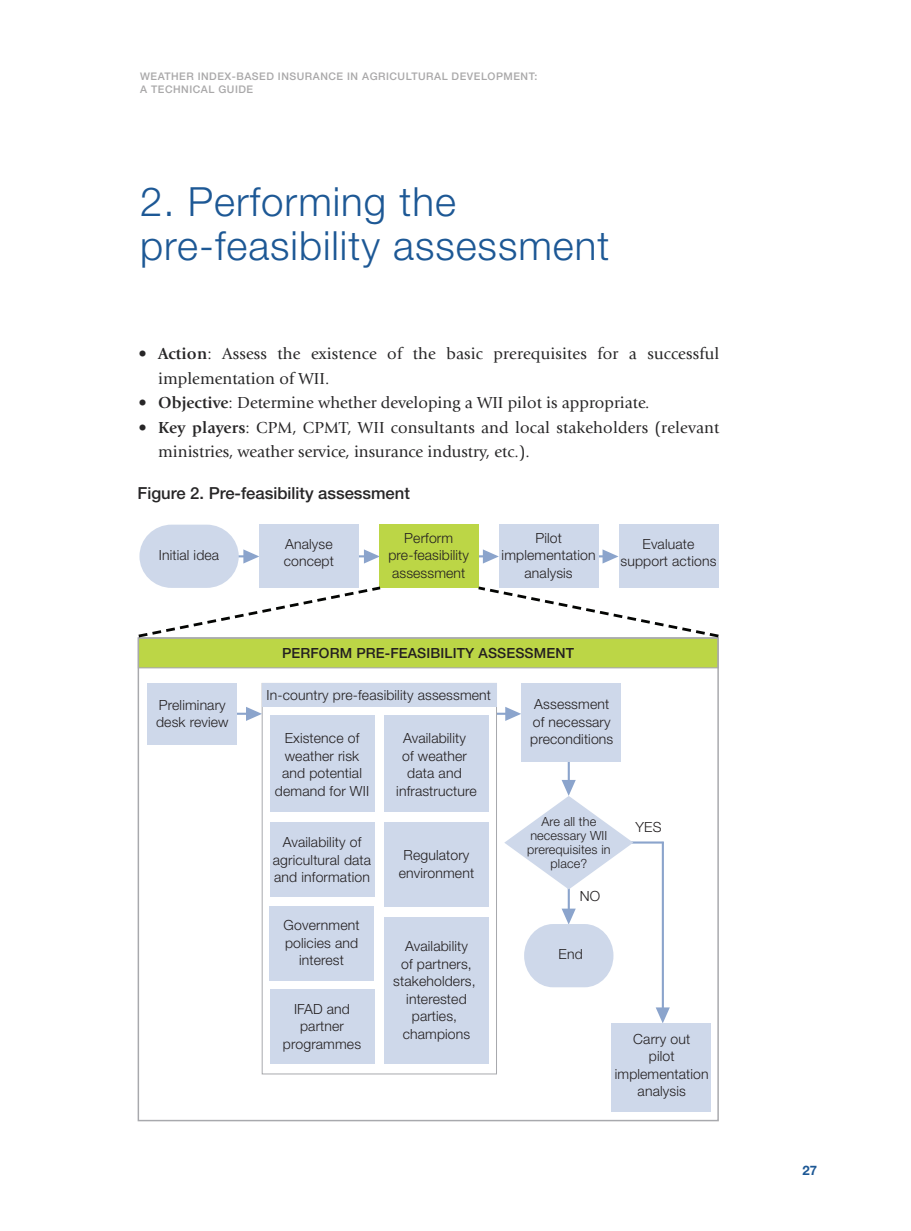
<style>
.page{position:relative;width:911px;height:1231px;background:#fff}
.page>*{position:absolute;margin:0;border:0;box-sizing:border-box;transform-origin:0 0}
.t1{font:300 40.25px/43.8px "Helvetica Neue";letter-spacing:.025em;color:#1d5895}
.t2{font:16.62px/24.5px "Giovanni";color:#272627}
.t3{font:500 16.62px "Helvetica Neue";color:#272627}
.t4{font:300 14px/17.5px "Helvetica Neue";letter-spacing:.01em;color:#231f20;text-align:center}
.t5{font:500 14px "Helvetica Neue";letter-spacing:.01em;color:#231f20}
.t6{font:700 13.12px "Helvetica Neue";color:#1d5895}
.t7{font:300 12.6px/14px "Helvetica Neue";letter-spacing:.01em;color:#231f20;text-align:center}
.t8{font:500 10.5px/12.6px "Helvetica Neue";letter-spacing:.05em;color:#a9a8a9}
.s1{font-weight:700}
</style>
<div class="page">
<svg style="left:505px;top:707px;width:16px;height:14px"></svg>
<hr style="left:416px;top:712px;width:99px;height:2px;background:#8ba4cc">
<hr style="left:564px;top:841px;width:99px;height:2px;background:#8ba4cc">
<div style="left:262px;top:683px;width:234px;height:390px;background:#fff"></div>
<div style="left:262px;top:683px;width:235px;height:391px;border:1px solid #a8a9ad"></div>
<svg style="left:246px;top:706px;width:16px;height:15px"></svg>
<hr style="left:157px;top:712px;width:99px;height:2px;background:#8ba4cc">
<svg style="left:561px;top:908px;width:14px;height:15px"></svg>
<hr style="left:567px;top:820px;width:2px;height:98px;background:#8ba4cc">
<svg style="left:655px;top:1007px;width:14px;height:16px"></svg>
<hr style="left:661px;top:841px;width:2px;height:176px;background:#8ba4cc">
<hr style="left:567px;top:691px;width:2px;height:98px;background:#8ba4cc">
<div style="left:524px;top:923px;width:89px;height:64px;background:#ced8ea;border-radius:30px"></div>
<svg style="left:504px;top:779px;width:129px;height:110px"></svg>
<div style="left:611px;top:1023px;width:100px;height:88px;background:#ced8ea"></div>
<div style="left:521px;top:682px;width:100px;height:79px;background:#ced8ea"></div>
<div style="left:147px;top:683px;width:90px;height:61px;background:#ced8ea"></div>
<div style="left:262px;top:683px;width:234px;height:23px;background:#ced8ea"></div>
<div style="left:270px;top:715px;width:104px;height:96px;background:#ced8ea"></div>
<div style="left:384px;top:715px;width:104px;height:96px;background:#ced8ea"></div>
<div style="left:270px;top:822px;width:104px;height:74px;background:#ced8ea"></div>
<div style="left:384px;top:822px;width:104px;height:84px;background:#ced8ea"></div>
<div style="left:269px;top:905px;width:105px;height:75px;background:#ced8ea"></div>
<div style="left:384px;top:917px;width:104px;height:146px;background:#ced8ea"></div>
<div style="left:270px;top:989px;width:104px;height:74px;background:#ced8ea"></div>
<svg style="left:243px;top:549px;width:16px;height:14px"></svg>
<hr style="left:175px;top:555px;width:78px;height:2px;background:#8ba4cc">
<svg style="left:364px;top:549px;width:15px;height:14px"></svg>
<hr style="left:296px;top:555px;width:78px;height:2px;background:#8ba4cc">
<svg style="left:483px;top:549px;width:15px;height:14px"></svg>
<hr style="left:415px;top:555px;width:78px;height:2px;background:#8ba4cc">
<svg style="left:602px;top:549px;width:16px;height:14px"></svg>
<hr style="left:534px;top:555px;width:78px;height:2px;background:#8ba4cc">
<div style="left:138px;top:637px;width:580px;height:30px;background:#bcd646"></div>
<div style="left:138px;top:637px;width:580px;height:31px;border:1px solid #a8a9ad"></div>
<div style="left:139px;top:524px;width:100px;height:64px;background:#ced8ea;border-radius:32px"></div>
<div style="left:259px;top:524px;width:99px;height:64px;background:#ced8ea"></div>
<div style="left:499px;top:524px;width:99px;height:64px;background:#ced8ea"></div>
<div style="left:379px;top:524px;width:99px;height:64px;background:#bcd646"></div>
<div style="left:618px;top:524px;width:100px;height:64px;background:#ced8ea"></div>
<svg style="left:138px;top:584px;width:245px;height:55px"></svg>
<svg style="left:475px;top:584px;width:243px;height:55px"></svg>
<p class="t8" style="left:140px;top:71px;width:399px">WEATHER INDEX-BASED INSURANCE IN AGRICULTURAL DEVELOPMENT:<br>A TECHNICAL GUIDE</p>
<h1 class="t1" style="left:140px;top:183px;width:470px">2. Performing the pre-feasibility assessment</h1>
<p class="t2" style="left:158px;top:342px;width:562px;text-indent:-20px">• <span class="s1">Action</span>: Assess the existence of the basic prerequisites for a successful implementation of WII.</p>
<p class="t2" style="left:138px;top:391px;width:512px">• <span class="s1">Objective</span>: Determine whether developing a WII pilot is appropriate.</p>
<p class="t2" style="left:158px;top:416px;width:562px;text-indent:-20px">• <span class="s1">Key players</span>: CPM, CPMT, WII consultants and local stakeholders (relevant ministries, weather service, insurance industry, etc.).</p>
<p class="t3" style="left:137px;top:487px;width:274px">Figure 2. Pre-feasibility assessment</p>
<p class="t4" style="left:159px;top:547px;width:62px">Initial idea</p>
<p class="t4" style="left:284px;top:536px;width:52px;text-align:left">Analyse concept</p>
<p class="t4" style="left:388px;top:530px;width:82px">Perform pre-feasibility assessment</p>
<p class="t4" style="left:620px;top:536px;width:97px">Evaluate support actions</p>
<p class="t4" style="left:501px;top:530px;width:95px">Pilot implementation analysis</p>
<p class="t4" style="left:156px;top:697px;width:74px;text-align:left">Preliminary desk review</p>
<p class="t5" style="left:282px;top:648px;width:293px">PERFORM PRE-FEASIBILITY ASSESSMENT</p>
<p class="t4" style="left:266px;top:687px;width:226px">In-country pre-feasibility assessment</p>
<p class="t4" style="left:275px;top:730px;width:96px">Existence of weather risk and potential demand for WII</p>
<p class="t4" style="left:396px;top:730px;width:82px">Availability<br>of weather data and infrastructure</p>
<p class="t4" style="left:273px;top:834px;width:100px">Availability of agricultural data and information</p>
<p class="t4" style="left:283px;top:917px;width:77px">Government policies and interest</p>
<p class="t4" style="left:283px;top:1001px;width:80px">IFAD and partner programmes</p>
<p class="t4" style="left:399px;top:847px;width:77px">Regulatory environment</p>
<p class="t4" style="left:393px;top:938px;width:84px">Availability<br>of partners, stakeholders, interested parties, champions</p>
<p class="t4" style="left:530px;top:696px;width:85px;text-align:left">Assessment of necessary preconditions</p>
<p class="t7" style="left:527px;top:815px;width:85px">Are all the necessary WII prerequisites in place?</p>
<p class="t4" style="left:579px;top:888px;width:22px">NO</p>
<p class="t4" style="left:558px;top:946px;width:26px">End</p>
<p class="t4" style="left:635px;top:819px;width:27px">YES</p>
<p class="t4" style="left:614px;top:1030px;width:95px">Carry out<br>pilot implementation analysis</p>
<p class="t6" style="left:802px;top:1164px;width:16px">27</p>
</div>
